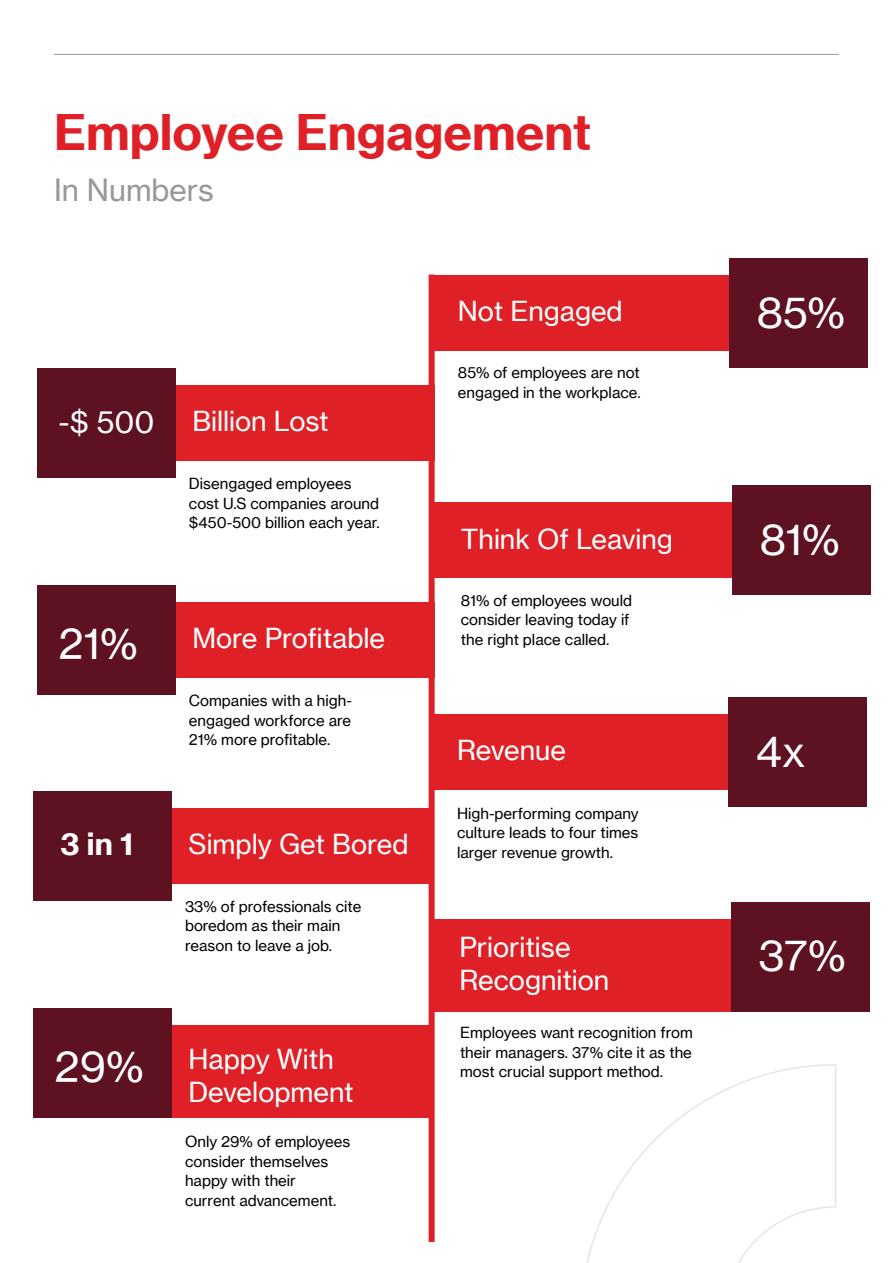
<style>
.page{position:relative;width:893px;height:1263px;background:#fff}
.page>*{position:absolute;margin:0;border:0;box-sizing:border-box;transform-origin:0 0}
.t1{font:48px "N Haas Grotesk TX Pro 75 Bd";color:#e02027}
.t2{font:42px "N Haas Grotesk TX Pro 55 Rg";color:#fff}
.t3{font:30px "N Haas Grotesk TX Pro 55 Rg";color:#989899}
.t4{font:30px "N Haas Grotesk TX Pro 55 Rg";color:#fff}
.t5{font:30px "N Haas Grotesk TX Pro 75 Bd";color:#fff}
.t6{font:27px/33px "N Haas Grotesk TX Pro 55 Rg";color:#fff}
.t7{font:15px/19.5px "N Haas Grotesk TX Pro 55 Rg";color:#000}
</style>
<div class="page">
<div style="left:432px;top:275px;width:297px;height:76px;background:#e02027"></div>
<svg style="left:586px;top:1064px;width:251px;height:199px"></svg>
<hr style="left:54px;top:54px;width:785px;height:1px;background:#989899">
<div style="left:429px;top:275px;width:6px;height:967px;background:#e02027"></div>
<div style="left:729px;top:258px;width:138px;height:110px;background:#5e1221"></div>
<div style="left:137px;top:385px;width:298px;height:76px;background:#e02027"></div>
<div style="left:37px;top:368px;width:138px;height:110px;background:#5e1221"></div>
<div style="left:435px;top:502px;width:297px;height:76px;background:#e02027"></div>
<div style="left:732px;top:485px;width:138px;height:110px;background:#5e1221"></div>
<div style="left:137px;top:602px;width:298px;height:76px;background:#e02027"></div>
<div style="left:37px;top:585px;width:138px;height:110px;background:#5e1221"></div>
<div style="left:431px;top:714px;width:297px;height:76px;background:#e02027"></div>
<div style="left:728px;top:697px;width:139px;height:110px;background:#5e1221"></div>
<div style="left:434px;top:919px;width:297px;height:92px;background:#e02027"></div>
<div style="left:731px;top:901px;width:139px;height:110px;background:#5e1221"></div>
<div style="left:133px;top:808px;width:298px;height:75px;background:#e02027"></div>
<div style="left:33px;top:790px;width:138px;height:110px;background:#5e1221"></div>
<div style="left:133px;top:1025px;width:298px;height:93px;background:#e02027"></div>
<div style="left:33px;top:1008px;width:138px;height:110px;background:#5e1221"></div>
<h1 class="t1" style="left:54px;top:112px;width:539px">Employee Engagement</h1>
<h3 class="t3" style="left:54px;top:177px;width:161px">In Numbers</h3>
<h3 class="t6" style="left:458px;top:296px;width:166px">Not Engaged</h3>
<p class="t7" style="left:458px;top:364px;width:184px">85% of employees are not engaged in the workplace.</p>
<h3 class="t4" style="left:58px;top:409px;width:98px">-$ 500</h3>
<h3 class="t6" style="left:192px;top:406px;width:138px">Billion Lost</h3>
<p class="t7" style="left:189px;top:475px;width:192px">Disengaged employees cost U.S companies around $450-500 billion each year.</p>
<h3 class="t6" style="left:461px;top:524px;width:214px">Think Of Leaving</h3>
<h2 class="t2" style="left:58px;top:626px;width:81px">21%</h2>
<h3 class="t6" style="left:192px;top:622px;width:194px">More Profitable</h3>
<p class="t7" style="left:461px;top:591px;width:173px">81% of employees would consider leaving today if the right place called.</p>
<p class="t7" style="left:189px;top:692px;width:165px;text-align:justify">Companies with a high&shy;engaged workforce are 21% more profitable.</p>
<h3 class="t6" style="left:457px;top:735px;width:110px">Revenue</h3>
<h3 class="t5" style="left:61px;top:832px;width:74px">3 in 1</h3>
<h3 class="t6" style="left:189px;top:829px;width:221px">Simply Get Bored</h3>
<p class="t7" style="left:457px;top:804px;width:183px;text-align:justify">High-performing company culture leads to four times larger revenue growth.</p>
<h2 class="t2" style="left:55px;top:1041px;width:91px">29%</h2>
<p class="t7" style="left:185px;top:897px;width:178px">33% of professionals cite boredom as their main reason to leave a job.</p>
<h3 class="t6" style="left:189px;top:1044px;width:167px">Happy With<br>Development</h3>
<p class="t7" style="left:185px;top:1132px;width:167px">Only 29% of employees consider themselves happy with their<br>current advancement.</p>
<h3 class="t6" style="left:459px;top:932px;width:151px">Prioritise<br>Recognition</h3>
<p class="t7" style="left:460px;top:1024px;width:234px;text-align:justify">Employees want recognition from their managers. 37% cite it as the most crucial support method.</p>
<h2 class="t2" style="left:757px;top:294px;width:90px">85%</h2>
<h2 class="t2" style="left:760px;top:522px;width:81px">81%</h2>
<h2 class="t2" style="left:756px;top:733px;width:51px">4x</h2>
<h2 class="t2" style="left:759px;top:930px;width:88px">37%</h2>
</div>
